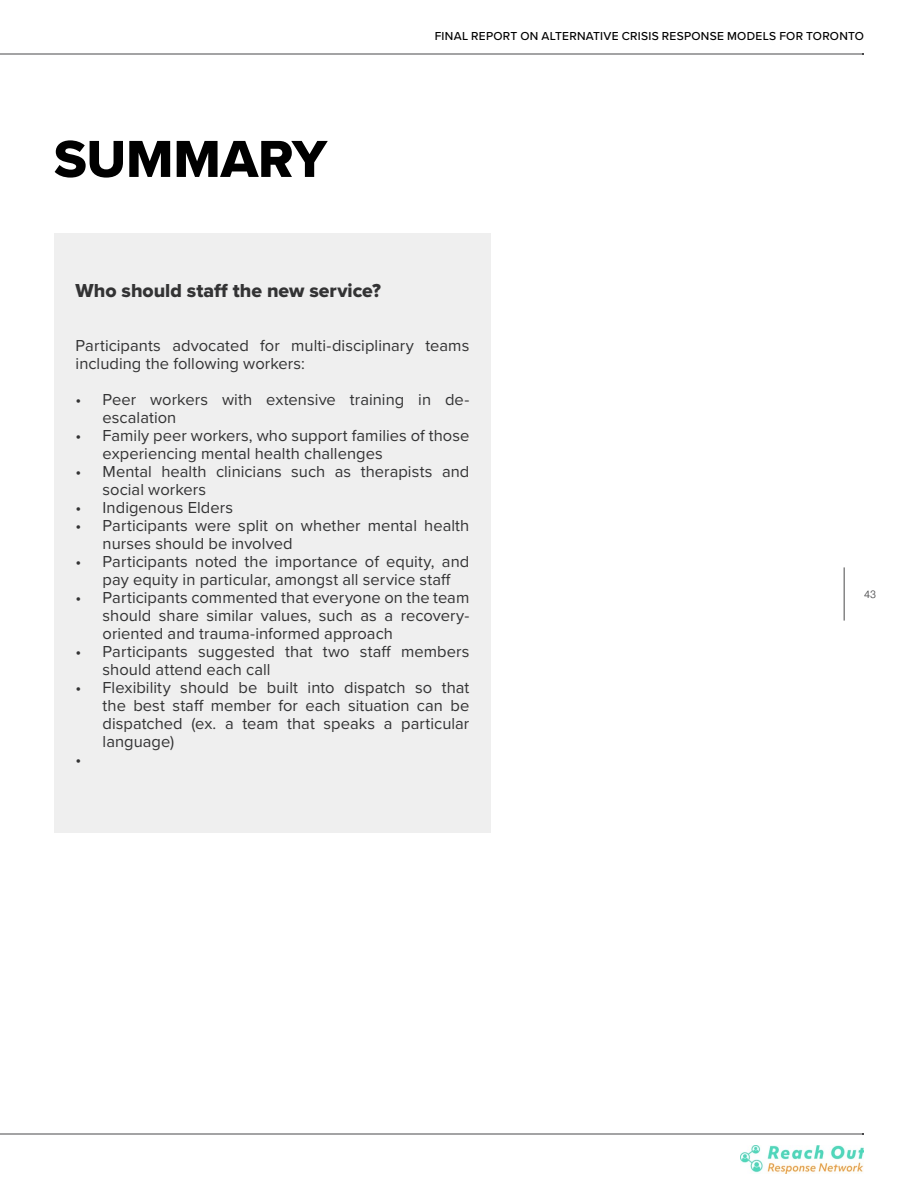
<style>
.page{position:relative;width:918px;height:1188px;background:#fff}
.page>*{position:absolute;margin:0;border:0;box-sizing:border-box;transform-origin:0 0}
._01_Main_Header_-_Br{font:54px "Proxima Nova Extrabld";letter-spacing:-.005em;color:#000}
._03_Main_Text_-_Fira{font:19.5px "Proxima Nova Extrabld";color:#333334}
._03_Main_Text_-_Fira-2{font:16.5px/18px "Proxima Nova";letter-spacing:.005em;color:#333334}
.t1{font:500 12px "Proxima Nova";letter-spacing:.025em;color:#000}
.t2{font:300 10.5px "Pragmatica";color:#48484a}
</style>
<div class="page">
<hr style="left:0;top:54px;width:863px;height:1px;background:#48484a">
<hr style="left:844px;top:567px;width:1px;height:54px;background:#48484a">
<hr style="left:0;top:1134px;width:863px;height:1px;background:#48484a">
<img style="left:741px;top:1146px;width:123px;height:27px">
<div style="left:54px;top:233px;width:437px;height:600px;background:#efefef"></div>
<p class="_01_Main_Header_-_Br" style="left:54px;top:127px;width:275px">SUMMARY</p>
<p class="_03_Main_Text_-_Fira" style="left:76px;top:279px;width:307px">Who should staff the new service?</p>
<p class="t1" style="left:435px;top:29px;width:431px">FINAL REPORT ON ALTERNATIVE CRISIS RESPONSE MODELS FOR TORONTO</p>
<p class="_03_Main_Text_-_Fira-2" style="left:76px;top:337px;width:395px">Participants advocated for multi-disciplinary teams including the following workers:</p>
<p class="_03_Main_Text_-_Fira-2" style="left:103px;top:391px;width:368px;text-indent:-27px">• Peer workers with extensive training in de&shy;escalation</p>
<p class="_03_Main_Text_-_Fira-2" style="left:103px;top:427px;width:368px;text-indent:-27px">• Family peer workers, who support families of those experiencing mental health challenges</p>
<p class="_03_Main_Text_-_Fira-2" style="left:103px;top:463px;width:368px;text-indent:-27px">• Mental health clinicians such as therapists and social workers</p>
<p class="_03_Main_Text_-_Fira-2" style="left:76px;top:499px;width:159px">• Indigenous Elders</p>
<p class="_03_Main_Text_-_Fira-2" style="left:103px;top:517px;width:368px;text-indent:-27px">• Participants were split on whether mental health nurses should be involved</p>
<p class="_03_Main_Text_-_Fira-2" style="left:76px;top:553px;width:395px;text-align:center">• Participants noted the importance of equity, and pay equity in particular, amongst all service staff</p>
<p class="_03_Main_Text_-_Fira-2" style="left:103px;top:589px;width:368px;text-align:justify;text-indent:-27px">• Participants commented that everyone on the team should share similar values, such as a recovery&shy;oriented and trauma-informed approach</p>
<p class="_03_Main_Text_-_Fira-2" style="left:103px;top:643px;width:368px;text-indent:-27px">• Participants suggested that two staff members should attend each call</p>
<p class="_03_Main_Text_-_Fira-2" style="left:103px;top:679px;width:368px;text-align:justify;text-indent:-27px">• Flexibility should be built into dispatch so that the best staff member for each situation can be dispatched (ex. a team that speaks a particular language)</p>
<p class="_03_Main_Text_-_Fira-2" style="left:76px;top:751px;width:7px">•</p>
<p class="t2" style="left:864px;top:588px;width:14px">43</p>
</div>
